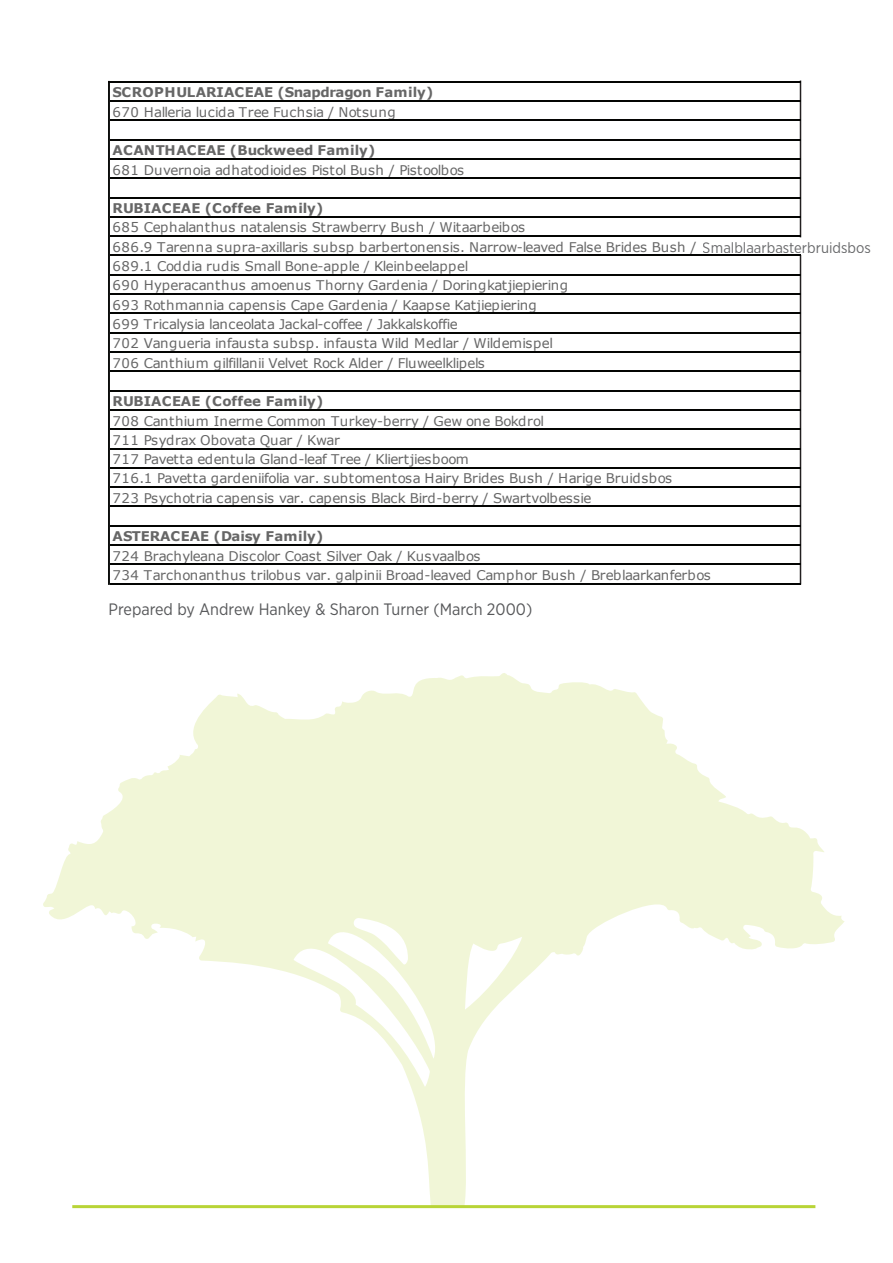
<style>
.page{position:relative;width:893px;height:1263px;background:#fff}
.page>*{position:absolute;margin:0;border:0;box-sizing:border-box;transform-origin:0 0}
.t1{font:16.5px "Gotham Narrow";color:#57585a}
.t2{font:15px "Gotham Narrow";color:#57585a}
.t3{font:13.35px/19.4px "Verdana";letter-spacing:-.015em;color:#666}
.t4{font:700 13.35px "Verdana";color:#666}
.t5{font:13.35px "Verdana";letter-spacing:-.035em;color:#666}
.t6{font:13.35px "Verdana";letter-spacing:.02em;color:#666}
.t7{font:13.35px "Verdana";letter-spacing:.03em;color:#666}
</style>
<div class="page">
<hr style="left:72px;top:1205px;width:743px;height:3px;background:#b8d437">
<svg style="left:43px;top:673px;width:802px;height:533px"></svg>
<hr style="left:800px;top:255px;width:1px;height:329px;background:#231f20">
<hr style="left:800px;top:81px;width:1px;height:156px;background:#231f20">
<hr style="left:110px;top:100px;width:690px;height:2px;background:#040503">
<hr style="left:110px;top:120px;width:690px;height:1px;background:#040503">
<hr style="left:110px;top:139px;width:690px;height:1px;background:#040503">
<hr style="left:110px;top:158px;width:690px;height:2px;background:#040503">
<hr style="left:110px;top:177px;width:690px;height:2px;background:#040503">
<hr style="left:110px;top:197px;width:690px;height:1px;background:#040503">
<hr style="left:110px;top:216px;width:690px;height:2px;background:#040503">
<hr style="left:110px;top:235px;width:690px;height:2px;background:#040503">
<hr style="left:110px;top:255px;width:690px;height:1px;background:#040503">
<hr style="left:110px;top:274px;width:690px;height:1px;background:#040503">
<hr style="left:110px;top:293px;width:690px;height:2px;background:#040503">
<hr style="left:110px;top:313px;width:690px;height:1px;background:#040503">
<hr style="left:110px;top:332px;width:690px;height:1px;background:#040503">
<hr style="left:110px;top:351px;width:690px;height:2px;background:#040503">
<hr style="left:110px;top:371px;width:690px;height:1px;background:#040503">
<hr style="left:110px;top:390px;width:690px;height:1px;background:#040503">
<hr style="left:110px;top:409px;width:690px;height:2px;background:#040503">
<hr style="left:110px;top:428px;width:690px;height:2px;background:#040503">
<hr style="left:110px;top:448px;width:690px;height:1px;background:#040503">
<hr style="left:110px;top:467px;width:690px;height:2px;background:#040503">
<hr style="left:110px;top:486px;width:690px;height:2px;background:#040503">
<hr style="left:110px;top:506px;width:690px;height:1px;background:#040503">
<hr style="left:110px;top:525px;width:690px;height:1px;background:#040503">
<hr style="left:110px;top:544px;width:690px;height:2px;background:#040503">
<hr style="left:110px;top:564px;width:690px;height:1px;background:#040503">
<hr style="left:110px;top:583px;width:690px;height:1px;background:#040503">
<hr style="left:108px;top:81px;width:692px;height:1px;background:#040503">
<hr style="left:108px;top:81px;width:2px;height:504px;background:#040503">
<p class="t4" style="left:113px;top:83px;width:322px">SCROPHULARIACEAE (Snapdragon Family)</p>
<p class="t7" style="left:113px;top:103px;width:285px">670 Halleria lucida Tree Fuchsia / Notsung</p>
<p class="t4" style="left:113px;top:141px;width:264px">ACANTHACEAE (Buckweed Family)</p>
<p class="t5" style="left:113px;top:160px;width:353px">681 Duvernoia adhatodioides Pistol Bush / Pistoolbos</p>
<p class="t4" style="left:113px;top:199px;width:212px">RUBIACEAE (Coffee Family)</p>
<p class="t3" style="left:113px;top:218px;width:765px">685 Cephalanthus natalensis Strawberry Bush / Witaarbeibos<br>686.9 Tarenna supra-axillaris subsp barbertonensis. Narrow-leaved False Brides Bush / Smalblaarbasterbruidsbos 689.1 Coddia rudis Small Bone-apple / Kleinbeelappel<br>690 Hyperacanthus amoenus Thorny Gardenia / Doringkatjiepiering<br>693 Rothmannia capensis Cape Gardenia / Kaapse Katjiepiering<br>699 Tricalysia lanceolata Jackal-coffee / Jakkalskoffie<br>702 Vangueria infausta subsp. infausta Wild Medlar / Wildemispel<br>706 Canthium gilfillanii Velvet Rock Alder / Fluweelklipels</p>
<p class="t4" style="left:113px;top:392px;width:212px">RUBIACEAE (Coffee Family)</p>
<p class="t3" style="left:113px;top:411px;width:561px">708 Canthium Inerme Common Turkey-berry / Gew one Bokdrol<br>711 Psydrax Obovata Quar / Kwar<br>717 Pavetta edentula Gland-leaf Tree / Kliertjiesboom<br>716.1 Pavetta gardeniifolia var. subtomentosa Hairy Brides Bush / Harige Bruidsbos 723 Psychotria capensis var. capensis Black Bird-berry / Swartvolbessie</p>
<p class="t4" style="left:113px;top:527px;width:212px">ASTERACEAE (Daisy Family)</p>
<p class="t3" style="left:113px;top:546px;width:600px">724 Brachyleana Discolor Coast Silver Oak / Kusvaalbos<br>734 Tarchonanthus trilobus var. galpinii Broad-leaved Camphor Bush / Breblaarkanferbos</p>
<p class="t1" style="left:109px;top:599px;width:425px">Prepared by Andrew Hankey &amp; Sharon Turner (March 2000)</p>
<p class="t2" style="left:703px;top:238px;width:170px">Smalblaarbasterbruidsbos</p>
<p class="t6" style="left:113px;top:604px;width:401px">Prepared by Andrew Hankey &amp;Sharon Turner (March 2000)</p>
</div>
